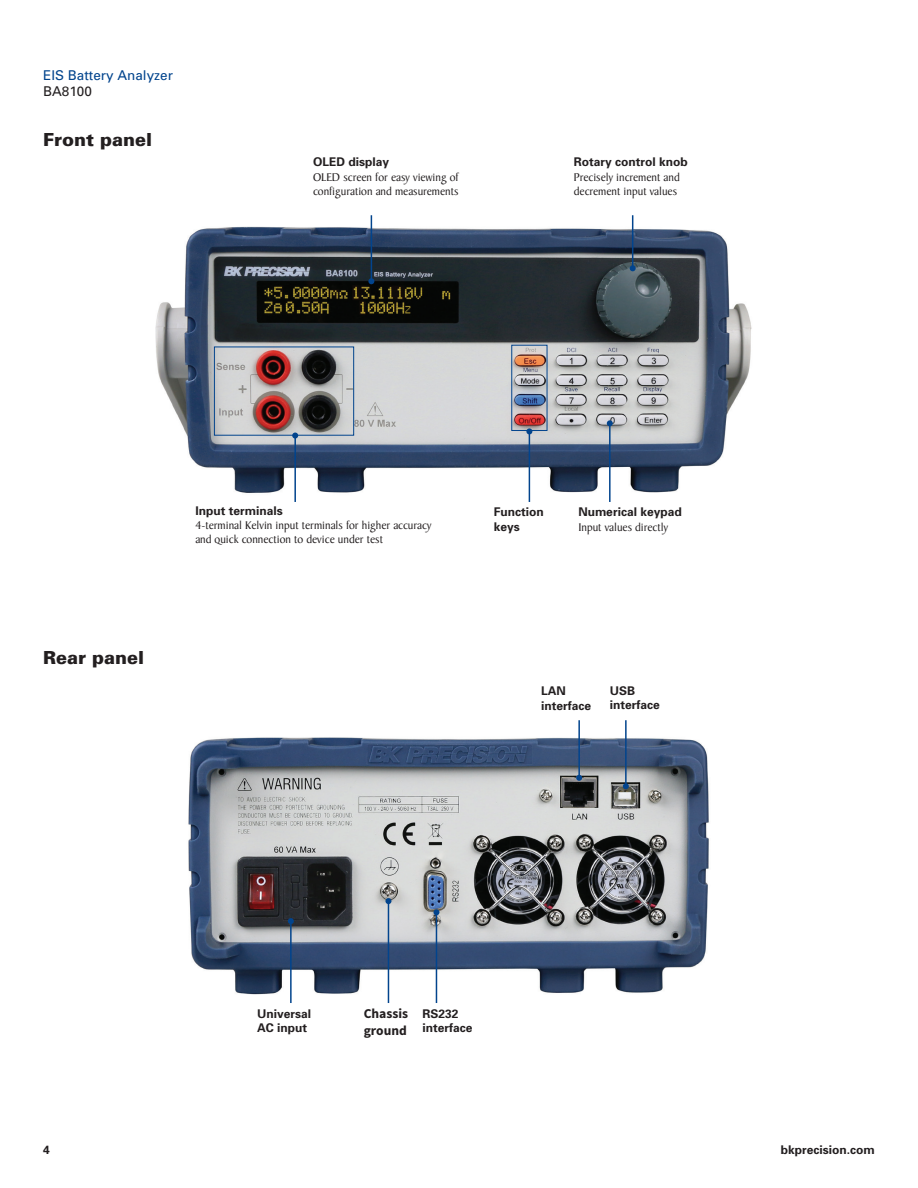
<style>
.page{position:relative;width:918px;height:1188px;background:#fff}
.page>*{position:absolute;margin:0;border:0;box-sizing:border-box;transform-origin:0 0}
.t1{font:900 18px "Univers";color:#231f20}
.t2{font:13.5px "Univers";color:#02448d}
.t3{font:700 13.5px/16.2px "Source Sans Pro";color:#231f20}
.t4{font:13.5px "Univers";color:#231f20}
.t5{font:12px/14.4px "Baker Signet";color:#231f20}
.t6{font:700 12px/14.4px "Univers";color:#231f20}
</style>
<div class="page">
<img style="left:155px;top:215px;width:597px;height:287px">
<img style="left:188px;top:737px;width:521px;height:264px">
<hr style="left:578px;top:720px;width:2px;height:58px;background:#02448d">
<svg style="left:576px;top:775px;width:6px;height:6px"></svg>
<hr style="left:371px;top:215px;width:1px;height:66px;background:#02448d">
<svg style="left:368px;top:278px;width:6px;height:6px"></svg>
<hr style="left:609px;top:423px;width:2px;height:79px;background:#02448d">
<svg style="left:607px;top:420px;width:6px;height:6px"></svg>
<div style="left:214px;top:347px;width:140px;height:88px;border:1px solid #02448d"></div>
<hr style="left:294px;top:436px;width:2px;height:66px;background:#02448d">
<svg style="left:292px;top:433px;width:6px;height:6px"></svg>
<hr style="left:632px;top:215px;width:1px;height:53px;background:#02448d">
<svg style="left:630px;top:265px;width:6px;height:6px"></svg>
<hr style="left:625px;top:720px;width:2px;height:66px;background:#02448d">
<svg style="left:623px;top:783px;width:6px;height:6px"></svg>
<hr style="left:529px;top:431px;width:1px;height:71px;background:#02448d">
<svg style="left:526px;top:428px;width:6px;height:6px"></svg>
<hr style="left:436px;top:912px;width:1px;height:91px;background:#02448d">
<svg style="left:433px;top:909px;width:6px;height:6px"></svg>
<hr style="left:388px;top:901px;width:1px;height:102px;background:#02448d">
<svg style="left:385px;top:898px;width:6px;height:6px"></svg>
<hr style="left:290px;top:921px;width:2px;height:82px;background:#02448d">
<svg style="left:288px;top:918px;width:6px;height:6px"></svg>
<p class="t2" style="left:43px;top:67px;width:131px">EIS Battery Analyzer</p>
<p class="t4" style="left:43px;top:83px;width:50px">BA8100</p>
<h1 class="t1" style="left:43px;top:129px;width:110px">Front panel</h1>
<p class="t6" style="left:313px;top:155px;width:78px">OLED display</p>
<p class="t5" style="left:313px;top:170px;width:147px">OLED screen for easy viewing of configuration and measurements</p>
<p class="t6" style="left:574px;top:155px;width:116px">Rotary control knob</p>
<p class="t5" style="left:574px;top:170px;width:107px">Precisely increment and decrement input values</p>
<h1 class="t1" style="left:43px;top:646px;width:102px">Rear panel</h1>
<p class="t6" style="left:195px;top:503px;width:89px">Input terminals</p>
<p class="t5" style="left:195px;top:518px;width:238px">4-terminal Kelvin input terminals for higher accuracy and quick connection to device under test</p>
<p class="t6" style="left:494px;top:505px;width:52px">Function keys</p>
<p class="t6" style="left:578px;top:505px;width:105px">Numerical keypad</p>
<p class="t5" style="left:578px;top:520px;width:91px">Input values directly</p>
<p class="t6" style="left:541px;top:684px;width:52px">LAN interface</p>
<p class="t6" style="left:610px;top:684px;width:52px">USB interface</p>
<p class="t6" style="left:257px;top:1006px;width:56px">Universal<br>AC input</p>
<p class="t3" style="left:364px;top:1006px;width:46px">Chassis ground</p>
<p class="t6" style="left:422px;top:1006px;width:52px">RS232 interface</p>
<p class="t6" style="left:43px;top:1143px;width:8px">4</p>
<p class="t6" style="left:781px;top:1143px;width:96px">bkprecision.com</p>
</div>
